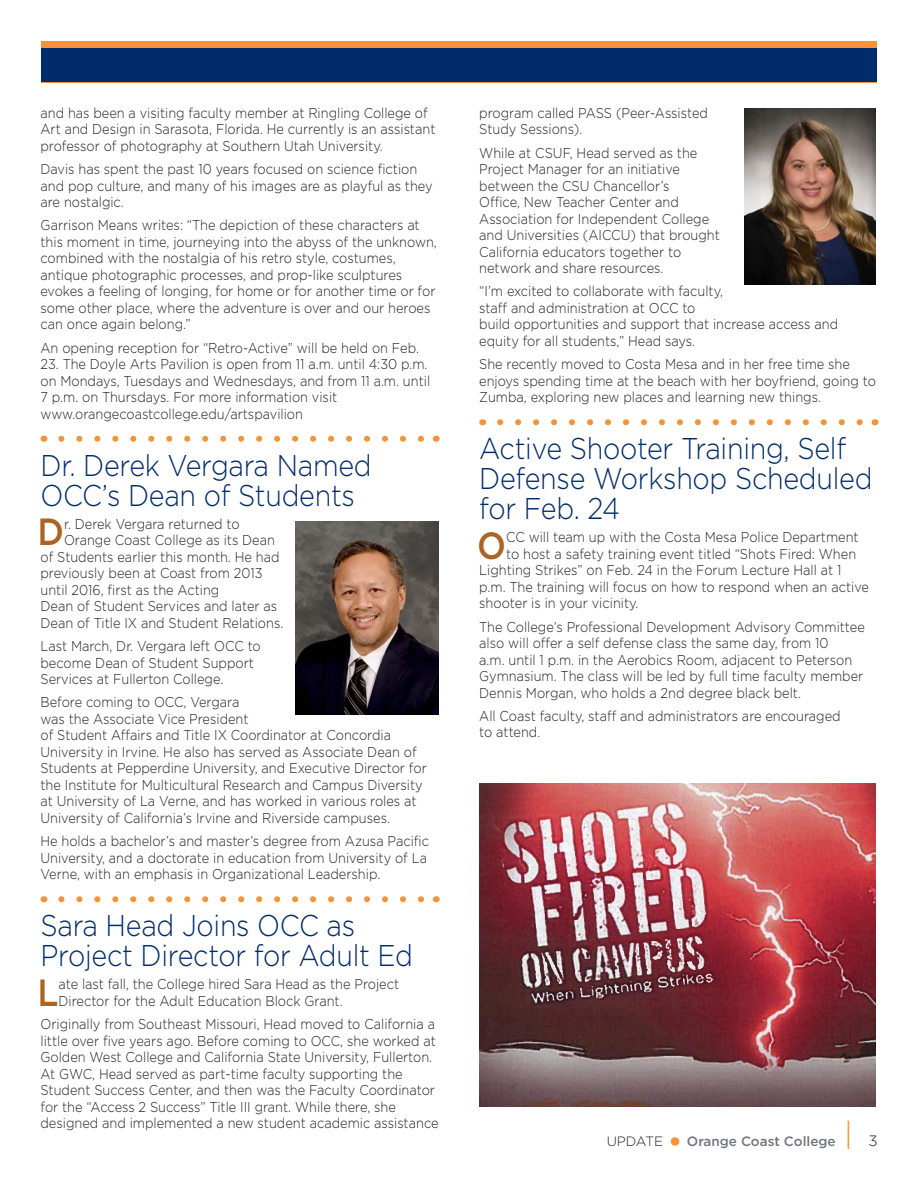
<style>
.page{position:relative;width:918px;height:1188px;background:#fff}
.page>*{position:absolute;margin:0;border:0;box-sizing:border-box;transform-origin:0 0}
.t1{font:300 40.5px "Gotham";color:#f69238;scale:.67 1}
.t2{font:500 37.8px "Gotham";color:#ab6424;scale:.9 1}
.t3{font:300 30px/30px "Gotham";letter-spacing:-.01em;color:#002c6b;scale:.9 1}
.t4{font:300 15px "Gotham";color:#231f20}
.t5{font:300 14.25px/16.5px "Gotham";color:#231f20;scale:.9 1}
.t6{font:500 13.5px "Gotham";color:#73757d}
.s1{font-weight:300;color:#231f20}
.s2{font-size:30px;color:#f69238}
</style>
<div class="page">
<div style="left:41px;top:41px;width:836px;height:41px;background:#f69238"></div>
<div style="left:41px;top:49px;width:836px;height:33px;background:#002c6b"></div>
<svg style="left:500px;top:419px;width:363px;height:6px"></svg>
<svg style="left:61px;top:896px;width:363px;height:6px"></svg>
<svg style="left:61px;top:436px;width:363px;height:6px"></svg>
<img style="left:296px;top:521px;width:143px;height:193px">
<img style="left:744px;top:109px;width:132px;height:175px">
<img style="left:479px;top:783px;width:396px;height:324px">
<p class="t5" style="left:40px;top:104px;width:432px">and has been a visiting faculty member at Ringling College of</p>
<p class="t5" style="left:40px;top:121px;width:440px">Art and Design in Sarasota, Florida. He currently is an assistant</p>
<p class="t5" style="left:49px;top:137px;width:372px">rofessor of hotogra hy at Southern Utah University.</p>
<p class="t5" style="left:40px;top:161px;width:437px">Davis has s ent the ast 10 years focused on science fction and o culture, and many of his images are as layful as they are nostalgic.</p>
<p class="t5" style="left:40px;top:217px;width:442px">Garrison Means writes: “The de iction of these characters at this moment in time, journeying into the abyss of the unknown, combined with the nostalgia of his retro style, costumes, antique hotogra hic rocesses, and ro -like scul tures evokes a feeling of longing, for home or for another time or for some other lace, where the adventure is over and our heroes can once again belong.”</p>
<p class="t5" style="left:40px;top:339px;width:422px">An o ening rece tion for “Retro-Active” will be held on Feb.</p>
<p class="t5" style="left:40px;top:356px;width:435px">23. The Doyle Arts Pavilion is o en from 11 a.m. until 4:30 .m. on Mondays, Tuesdays and Wednesdays, and from 11 a.m. until 7 .m. on Thursdays. For more information visit www.orangecoastcollege.edu/arts avilion</p>
<h2 class="t3" style="left:40px;top:449px;width:370px">Dr. Derek Vergara Named<br>OCC’s Dean of Students</h2>
<p class="t2" style="left:37px;top:510px;width:31px">D</p>
<p class="t5" style="left:64px;top:515px;width:197px">r. Derek Vergara returned to</p>
<p class="t5" style="left:64px;top:532px;width:236px">Orange Coast College as its Dean</p>
<p class="t5" style="left:40px;top:548px;width:267px">of Students earlier this month. He had</p>
<p class="t5" style="left:49px;top:565px;width:239px">reviously been at Coast from 2013</p>
<p class="t5" style="left:40px;top:581px;width:200px">until 2016, frst as the Acting</p>
<p class="t5" style="left:40px;top:598px;width:265px">Dean of Student Services and later as</p>
<p class="t5" style="left:40px;top:614px;width:271px">Dean of Title IX and Student Relations.</p>
<p class="t5" style="left:40px;top:638px;width:246px">Last March, Dr. Vergara left OCC to become Dean of Student Su ort<br>Services at Fullerton College.</p>
<p class="t5" style="left:40px;top:694px;width:431px">Before coming to OCC, Vergara<br>was the Associate Vice President<br>of Student Affairs and Title IX Coordinator at Concordia University in Irvine. He also has served as Associate Dean of Students at Pe erdine University, and Executive Director for the Institute for Multicultural Research and Cam us Diversity at University of La Verne, and has worked in various roles at University of California’s Irvine and Riverside cam uses.</p>
<p class="t5" style="left:40px;top:833px;width:433px">He holds a bachelor’s and master’s degree from Azusa Pacifc<br>University, and a doctorate in education from University of La<br>Verne, with an em hasis in Organizational Leadershi .</p>
<h2 class="t3" style="left:40px;top:910px;width:415px">Sara Head Joins OCC as<br>Project Director for Adult Ed</h2>
<p class="t2" style="left:37px;top:971px;width:25px">L</p>
<p class="t5" style="left:59px;top:976px;width:380px">ate last fall, the College hired Sara Head as the Project<br>Director for the Adult Education Block Grant.</p>
<p class="t5" style="left:40px;top:1016px;width:444px">Originally from Southeast Missouri, Head moved to California a little over fve years ago. Before coming to OCC, she worked at Golden West College and California State University, Fullerton.<br>At GWC, Head served as art-time faculty su orting the Student Success Center, and then was the Faculty Coordinator for the “Access 2 Success” Title III grant. While there, she designed and im lemented a new student academic assistance</p>
<p class="t5" style="left:479px;top:104px;width:256px;text-indent:8px">rogram called PASS (Peer-Assisted<br>Study Sessions).</p>
<p class="t5" style="left:479px;top:144px;width:269px">While at CSUF, Head served as the Project Manager for an initiative between the CSU Chancellor’s<br>Offce, New Teacher Center and Association for Inde endent College and Universities (AICCU) that brought California educators together to network and share resources.</p>
<p class="t5" style="left:479px;top:283px;width:400px">“I’m excited to collaborate with faculty,<br>staff and administration at OCC to<br>build o ortunities and su ort that increase access and equity for all students,” Head says.</p>
<p class="t5" style="left:479px;top:356px;width:442px">She recently moved to Costa Mesa and in her free time she enjoys s ending time at the beach with her boyfriend, going to<br>Zumba, ex loring new laces and learning new things.</p>
<h2 class="t3" style="left:479px;top:433px;width:439px">Active Shooter Training, Self<br>Defense Worksho Scheduled for Feb. 24</h2>
<p class="t2" style="left:477px;top:524px;width:34px">O</p>
<p class="t5" style="left:506px;top:529px;width:393px">CC will team u with the Costa Mesa Police De artment</p>
<p class="t5" style="left:506px;top:545px;width:390px">to host a safety training event titled “Shots Fired: When</p>
<p class="t5" style="left:479px;top:562px;width:404px">Lighting Strikes” on Feb. 24 in the Forum Lecture Hall at 1</p>
<p class="t5" style="left:488px;top:578px;width:425px">.m. The training will focus on how to res ond when an active</p>
<p class="t5" style="left:479px;top:595px;width:179px">shooter is in your vicinity.</p>
<p class="t5" style="left:479px;top:618px;width:430px">The College’s Professional Develo ment Advisory Committee also will offer a self defense class the same day, from 10<br>a.m. until 1 .m. in the Aerobics Room, adjacent to Peterson Gymnasium. The class will be led by full time faculty member Dennis Morgan, who holds a 2nd degree black belt.</p>
<p class="t5" style="left:479px;top:707px;width:403px">All Coast faculty, staff and administrators are encouraged to attend.</p>
<p class="t6" style="left:607px;top:1133px;width:231px"><span class="s1">UPDATE</span> <span class="s2">•</span> Ora ge Coast College</p>
<h1 class="t1" style="left:845px;top:1112px;width:13px">I</h1>
<p class="t4" style="left:868px;top:1132px;width:11px">3</p>
</div>
